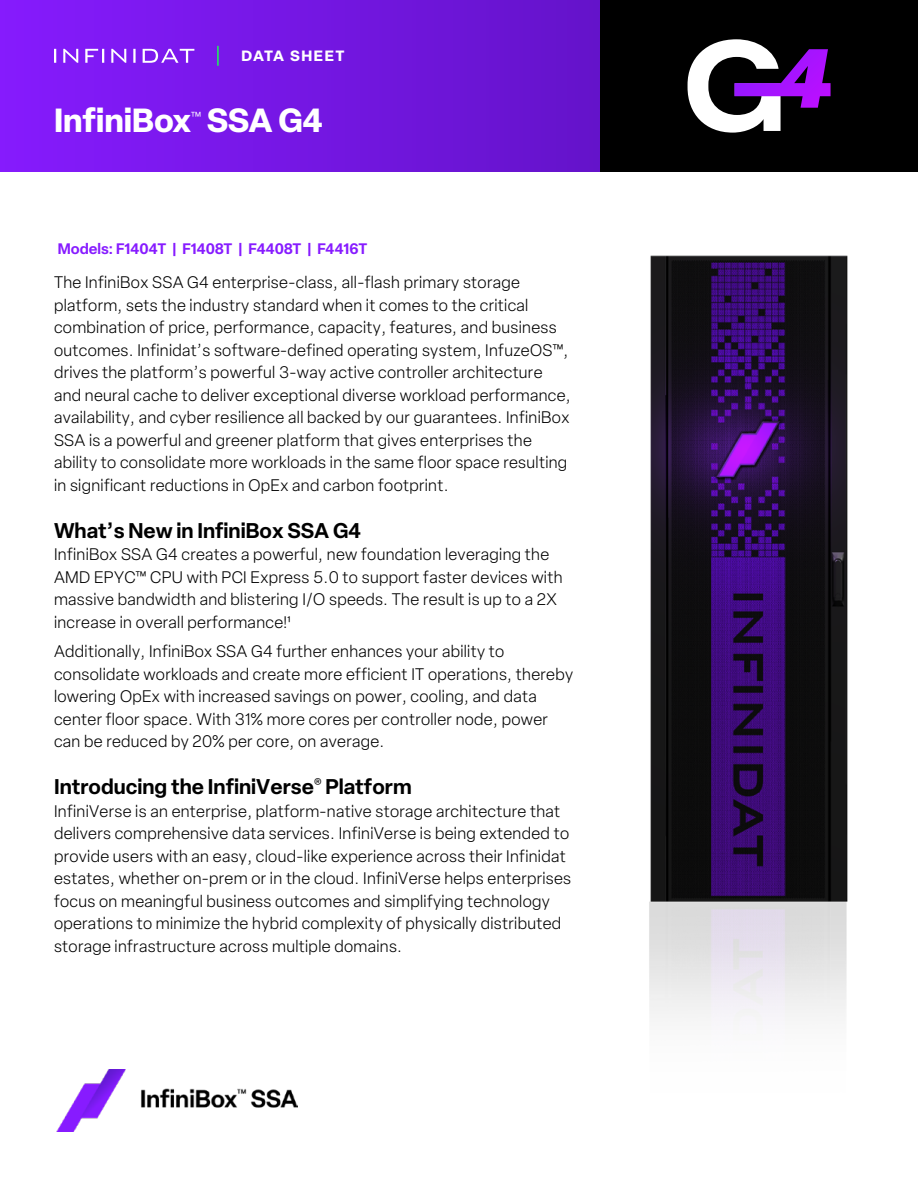
<style>
.page{position:relative;width:918px;height:1188px;background:#fff}
.page>*{position:absolute;margin:0;border:0;box-sizing:border-box;transform-origin:0 0}
.t1{font:700 33px "Elza";letter-spacing:-.005em;color:#fff}
.t2{font:600 21px "Elza";color:#000}
.t3{font:300 16.5px/22.5px "Elza";letter-spacing:.02em;color:#000}
.t4{font:600 15px "Elza";color:#871cff}
.t5{font:700 14.7px "Elza";letter-spacing:.105em;color:#fff}
</style>
<div class="page">
<svg style="left:0;top:0;width:600px;height:172px;background:#7516e4"></svg>
<svg style="left:54px;top:49px;width:140px;height:14px"></svg>
<div style="left:600px;top:0;width:318px;height:172px;background:#000"></div>
<svg style="left:688px;top:39px;width:143px;height:94px"></svg>
<hr style="left:217px;top:46px;width:2px;height:20px;background:#1df15a">
<img style="left:649px;top:255px;width:199px;height:763px">
<img style="left:56px;top:1069px;width:242px;height:62px">
<p class="t5" style="left:241px;top:45px;width:105px">DATA SHEET</p>
<h1 class="t1" style="left:54px;top:96px;width:270px">InfiniBox<sup>™</sup> SSA G4</h1>
<p class="t4" style="left:58px;top:238px;width:311px">Models: F1404T | F1408T | F4408T | F4416T</p>
<p class="t3" style="left:54px;top:271px;width:518px">The InfiniBox SSA G4 enterprise-class, all-flash primary storage platform, sets the industry standard when it comes to the critical combination of price, performance, capacity, features, and business outcomes. Infinidat’s software-defined operating system, InfuzeOS™, drives the platform’s powerful 3-way active controller architecture and neural cache to deliver exceptional diverse workload performance, availability, and cyber resilience all backed by our guarantees. InfiniBox SSA is a powerful and greener platform that gives enterprises the ability to consolidate more workloads in the same floor space resulting in significant reductions in OpEx and carbon footprint.</p>
<p class="t2" style="left:54px;top:516px;width:309px">What’s New in InfiniBox SSA G4</p>
<p class="t3" style="left:54px;top:543px;width:510px">InfiniBox SSA G4 creates a powerful, new foundation leveraging the AMD EPYC™ CPU with PCI Express 5.0 to support faster devices with massive bandwidth and blistering I/O speeds. The result is up to a 2X increase in overall performance!1</p>
<p class="t3" style="left:54px;top:640px;width:521px">Additionally, InfiniBox SSA G4 further enhances your ability to consolidate workloads and create more efficient IT operations, thereby lowering OpEx with increased savings on power, cooling, and data center floor space. With 31% more cores per controller node, power can be reduced by 20% per core, on average.</p>
<p class="t2" style="left:54px;top:772px;width:359px">Introducing the InfiniVerse<sup>®</sup> Platform</p>
<p class="t3" style="left:54px;top:800px;width:519px">InfiniVerse is an enterprise, platform-native storage architecture that delivers comprehensive data services. InfiniVerse is being extended to provide users with an easy, cloud-like experience across their Infinidat estates, whether on-prem or in the cloud. InfiniVerse helps enterprises focus on meaningful business outcomes and simplifying technology operations to minimize the hybrid complexity of physically distributed storage infrastructure across multiple domains.</p>
</div>
